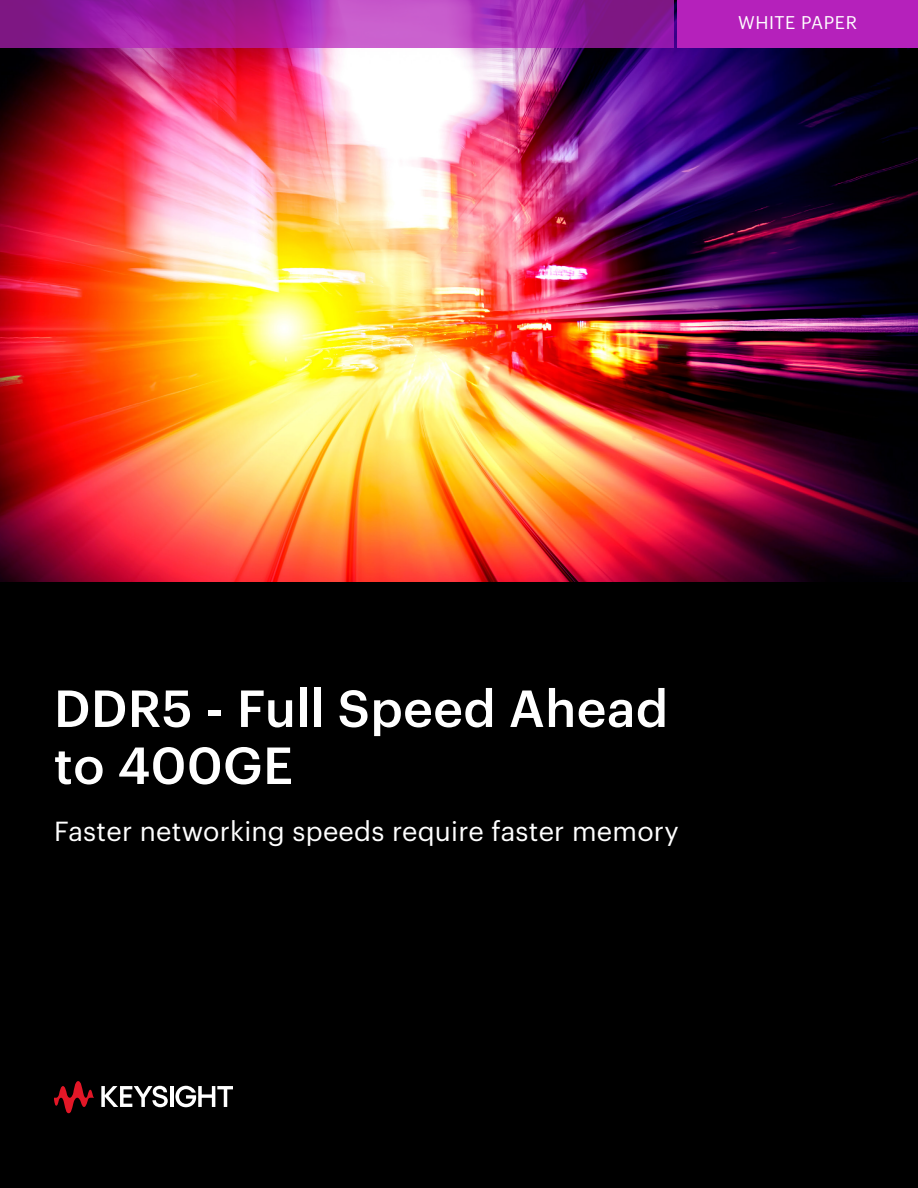
<style>
.page{position:relative;width:918px;height:1188px;background:#fff}
.page>*{position:absolute;margin:0;border:0;box-sizing:border-box;transform-origin:0 0}
.t1{font:500 51px/57px "Graphik LC";letter-spacing:.01em;color:#fff}
.t2{font:27px "Graphik LC";letter-spacing:.01em;color:#fff}
.t3{font:18px "Graphik LC";letter-spacing:.03em;color:#fff}
</style>
<div class="page">
<img style="left:0;top:0;width:918px;height:582px">
<div style="left:0;top:582px;width:918px;height:606px;background:#000"></div>
<svg style="left:0;top:0;width:674px;height:48px;background:#a32ca7"></svg>
<div style="left:677px;top:0;width:241px;height:48px;background:#b521bb"></div>
<svg style="left:54px;top:1081px;width:40px;height:32px"></svg>
<svg style="left:101px;top:1086px;width:67px;height:21px"></svg>
<hr style="left:170px;top:1086px;width:3px;height:21px;background:#fff">
<svg style="left:175px;top:1086px;width:57px;height:21px"></svg>
<p class="t3" style="left:738px;top:9px;width:120px">WHITE PAPER</p>
<h1 class="t1" style="left:54px;top:676px;width:616px">DDR5 - Full Speed Ahead to 400GE</h1>
<p class="t2" style="left:54px;top:811px;width:626px">Faster networking speeds require faster memory</p>
</div>
